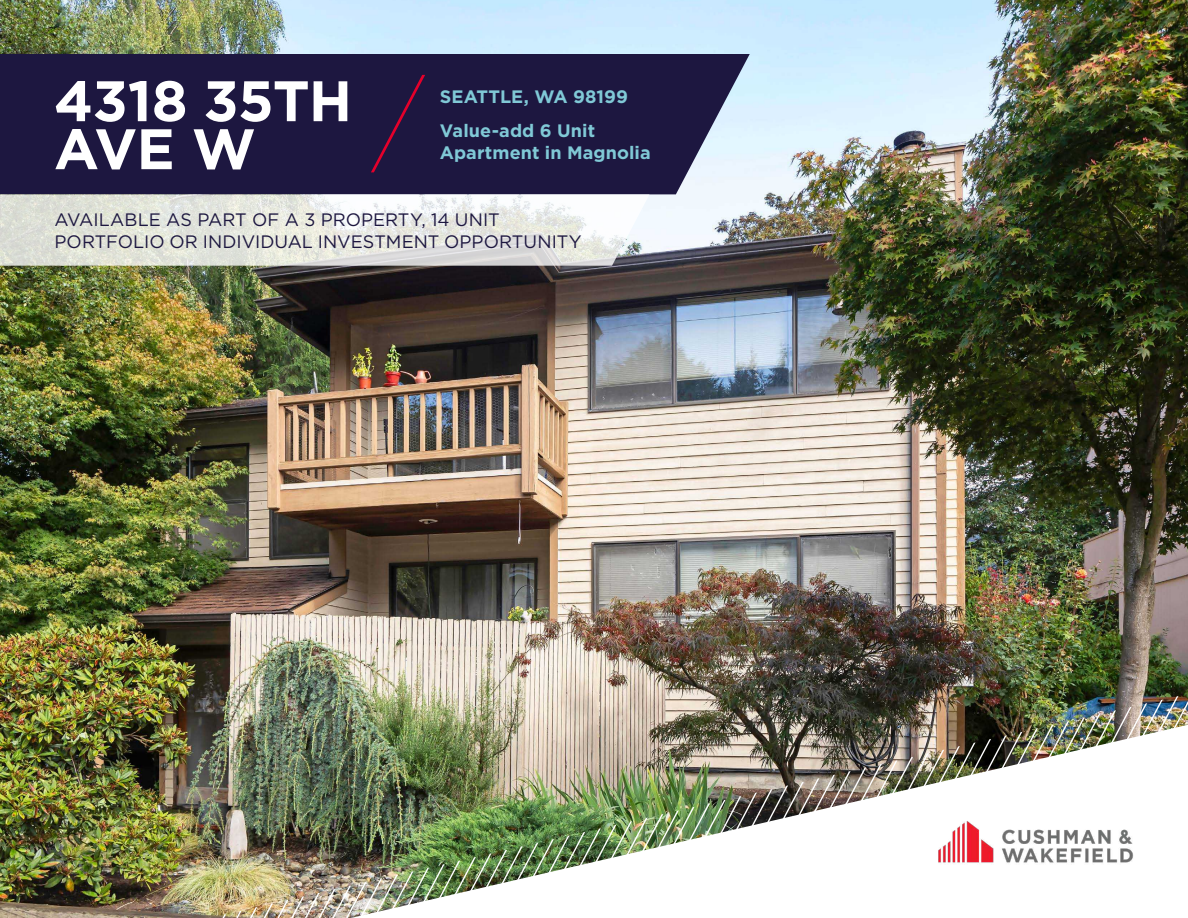
<style>
.page{position:relative;width:1188px;height:918px;background:#fff}
.page>*{position:absolute;margin:0;border:0;box-sizing:border-box;transform-origin:0 0}
.t1{font:700 57px/48px "Gotham";letter-spacing:-.015em;color:#fff}
.t2{font:18px/21.6px "Gotham";color:#1d1740}
.t3{font:700 18px/33.3px "Gotham";letter-spacing:.005em;color:#80c9d6}
</style>
<div class="page">
<img style="left:0;top:0;width:1188px;height:918px">
<img style="left:143px;top:638px;width:1045px;height:280px">
<img style="left:351px;top:725px;width:837px;height:193px">
<img style="left:938px;top:820px;width:196px;height:52px">
<div style="left:0;top:54px;width:750px;height:140px;background:#1d1740"></div>
<div style="left:368px;top:74px;width:60px;height:100px;background:#1d1740"></div>
<svg style="left:0;top:194px;width:650px;height:72px"></svg>
<h1 class="t1" style="left:54px;top:77px;width:300px">4318 35TH<br>AVE W</h1>
<p class="t3" style="left:440px;top:80px;width:190px">SEATTLE, WA 98199<br>Value-add 6 Unit</p>
<p class="t3" style="left:440px;top:136px;width:212px">Apartment in Magnolia</p>
<p class="t2" style="left:54px;top:209px;width:529px">AVAILABLE AS PART OF A 3 PROPERTY, 14 UNIT<br>PORTFOLIO OR INDIVIDUAL INVESTMENT OPPORTUNITY</p>
</div>
